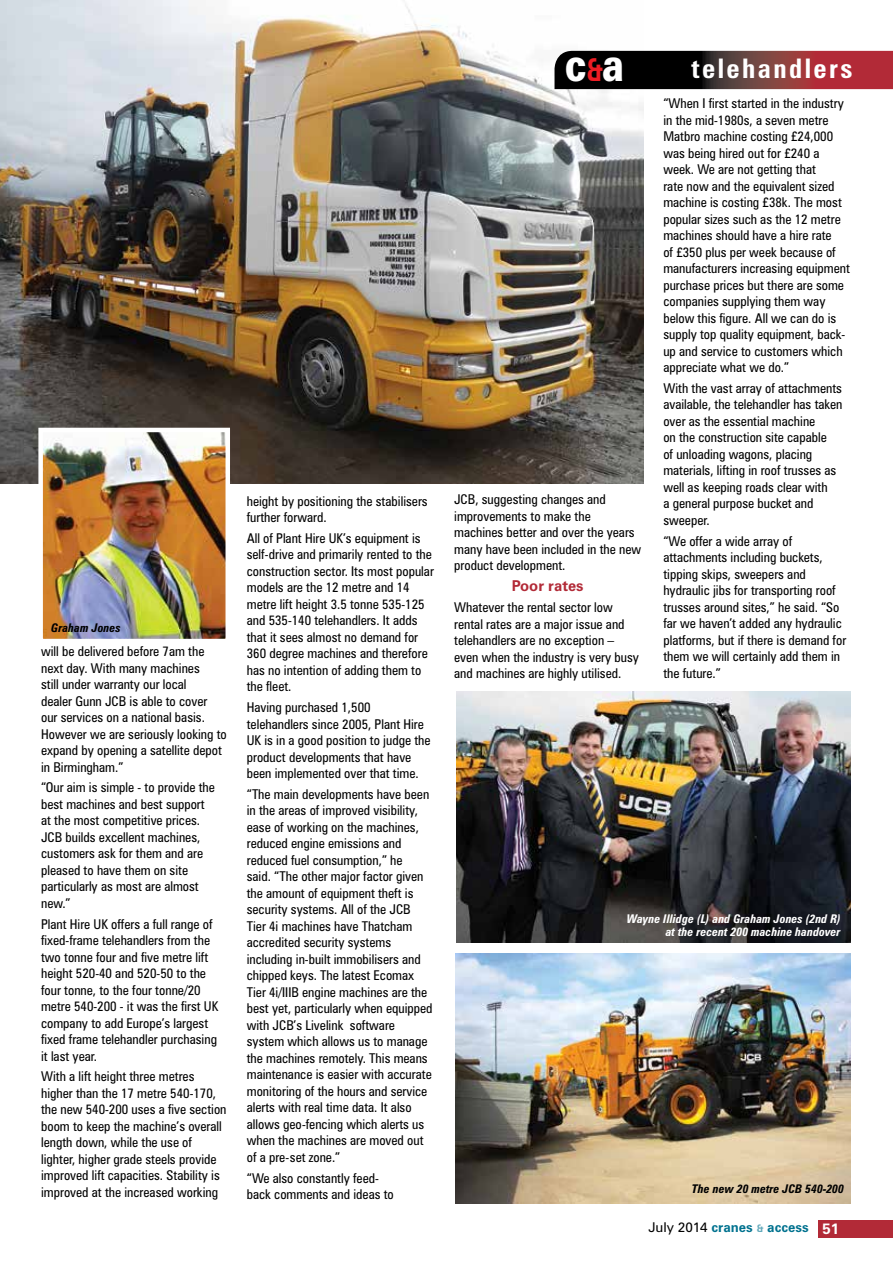
<style>
.page{position:relative;width:893px;height:1263px;background:#fff}
.page>*{position:absolute;margin:0;border:0;box-sizing:border-box;transform-origin:0 0}
.t1{font:900 45.9px "Zurich BT";color:#fff;scale:.79 1}
.t2{font:700 condensed 27px "Zurich BT";letter-spacing:.09em;color:#fff}
.t3{font:700 15px "Zurich BT";color:#b22a37}
.t4{font:condensed 13.5px/16.5px "Zurich BT";color:#000}
.t5{font:700 13.5px "Zurich BT";color:#00728f}
.t6{font:italic 700 condensed 12px/13.5px "Zurich BT";color:#fff;text-align:right}
.t7{font:italic 700 condensed 12px "Zurich BT";color:#000}
.s1{font-weight:700;font-size:31.65px;color:#ed1d24}
.s2{font-weight:400;color:#000}
.s3{font-size:10.5px;color:#66aabc}
.s4{font-size:15px;color:#fff}
</style>
<div class="page">
<div style="left:818px;top:1220px;width:75px;height:17px;background:#b22a37"></div>
<img style="left:0;top:0;width:643px;height:484px">
<img style="left:457px;top:691px;width:393px;height:252px">
<img style="left:43px;top:433px;width:182px;height:205px">
<div style="left:38px;top:428px;width:192px;height:215px;border:4px solid #fff"></div>
<img style="left:455px;top:953px;width:395px;height:250px">
<svg style="left:554px;top:51px;width:339px;height:38px;background:#502022"></svg>
<p class="t7" style="left:51px;top:620px;width:71px">Graham Jones</p>
<p class="t4" style="left:41px;top:643px;width:187px">will be delivered before 7am the next day. With many machines<br>still under warranty our local<br>dealer Gunn JCB is able to cover our services on a national basis.<br>However we are seriously looking to expand by opening a satellite depot in Birmingham.”</p>
<p class="t4" style="left:41px;top:779px;width:175px">“Our aim is simple - to provide the best machines and best support at the most competitive prices.<br>JCB builds excellent machines, customers ask for them and are pleased to have them on site particularly as most are almost new.”</p>
<p class="t4" style="left:41px;top:915px;width:179px">Plant Hire UK offers a full range of fixed-frame telehandlers from the two tonne four and five metre lift height 520-40 and 520-50 to the four tonne, to the four tonne/20 metre 540-200 - it was the first UK company to add Europe’s largest fixed frame telehandler purchasing it last year.</p>
<p class="t4" style="left:41px;top:1068px;width:187px">With a lift height three metres higher than the 17 metre 540-170, the new 540-200 uses a five section boom to keep the machine’s overall length down, while the use of lighter, higher grade steels provide improved lift capacities. Stability is improved at the increased working</p>
<p class="t4" style="left:247px;top:492px;width:182px">height by positioning the stabilisers further forward.</p>
<p class="t4" style="left:247px;top:530px;width:189px">All of Plant Hire UK’s equipment is self-drive and primarily rented to the construction sector. Its most popular models are the 12 metre and 14 metre lift height 3.5 tonne 535-125 and 535-140 telehandlers. It adds that it sees almost no demand for<br>360 degree machines and therefore has no intention of adding them to the fleet.</p>
<p class="t4" style="left:247px;top:699px;width:185px">Having purchased 1,500 telehandlers since 2005, Plant Hire<br>UK is in a good position to judge the product developments that have been implemented over that time.</p>
<p class="t4" style="left:247px;top:786px;width:187px">“The main developments have been in the areas of improved visibility, ease of working on the machines, reduced engine emissions and reduced fuel consumption,” he<br>said. “The other major factor given the amount of equipment theft is security systems. All of the JCB<br>Tier 4i machines have Thatcham accredited security systems including in-built immobilisers and chipped keys. The latest Ecomax<br>Tier 4i/IIIB engine machines are the best yet, particularly when equipped with JCB’s Livelink software system which allows us to manage the machines remotely. This means maintenance is easier with accurate monitoring of the hours and service alerts with real time data. It also allows geo-fencing which alerts us when the machines are moved out of a pre-set zone.”</p>
<p class="t4" style="left:247px;top:1169px;width:149px">“We also constantly feed&shy;back comments and ideas to</p>
<h1 class="t1" style="left:565px;top:37px;width:76px">c<span class="s1">&amp;</span>a</h1>
<h2 class="t2" style="left:692px;top:52px;width:163px">telehandlers</h2>
<p class="t4" style="left:454px;top:491px;width:188px">JCB, suggesting changes and improvements to make the machines better and over the years many have been included in the new product development.</p>
<p class="t3" style="left:512px;top:577px;width:73px">Poor rates</p>
<p class="t4" style="left:454px;top:599px;width:186px">Whatever the rental sector low rental rates are a major issue and telehandlers are no exception – even when the industry is very busy and machines are highly utilised.</p>
<p class="t4" style="left:663px;top:95px;width:188px">“When I first started in the industry in the mid-1980s, a seven metre<br>Matbro machine costing £24,000 was being hired out for £240 a week. We are not getting that<br>rate now and the equivalent sized machine is costing £38k. The most popular sizes such as the 12 metre machines should have a hire rate<br>of £350 plus per week because of manufacturers increasing equipment purchase prices but there are some companies supplying them way below this figure. All we can do is supply top quality equipment, back&shy;up and service to customers which appreciate what we do.”</p>
<p class="t4" style="left:663px;top:380px;width:181px">With the vast array of attachments available, the telehandler has taken over as the essential machine<br>on the construction site capable<br>of unloading wagons, placing materials, lifting in roof trusses as well as keeping roads clear with<br>a general purpose bucket and sweeper.</p>
<p class="t4" style="left:663px;top:532px;width:184px">“We offer a wide array of attachments including buckets, tipping skips, sweepers and hydraulic jibs for transporting roof trusses around sites,” he said. “So far we haven’t added any hydraulic platforms, but if there is demand for them we will certainly add them in the future.”</p>
<p class="t6" style="left:627px;top:912px;width:215px">Wayne Illidge (L) and Graham Jones (2nd R) at the recent 200 machine handover</p>
<p class="t7" style="left:692px;top:1181px;width:154px">The new 20 metre JCB 540-200</p>
<p class="t5" style="left:648px;top:1219px;width:192px"><span class="s2">July 2014</span> cranes <span class="s3">&amp;</span> access <span class="s4">51</span></p>
</div>
